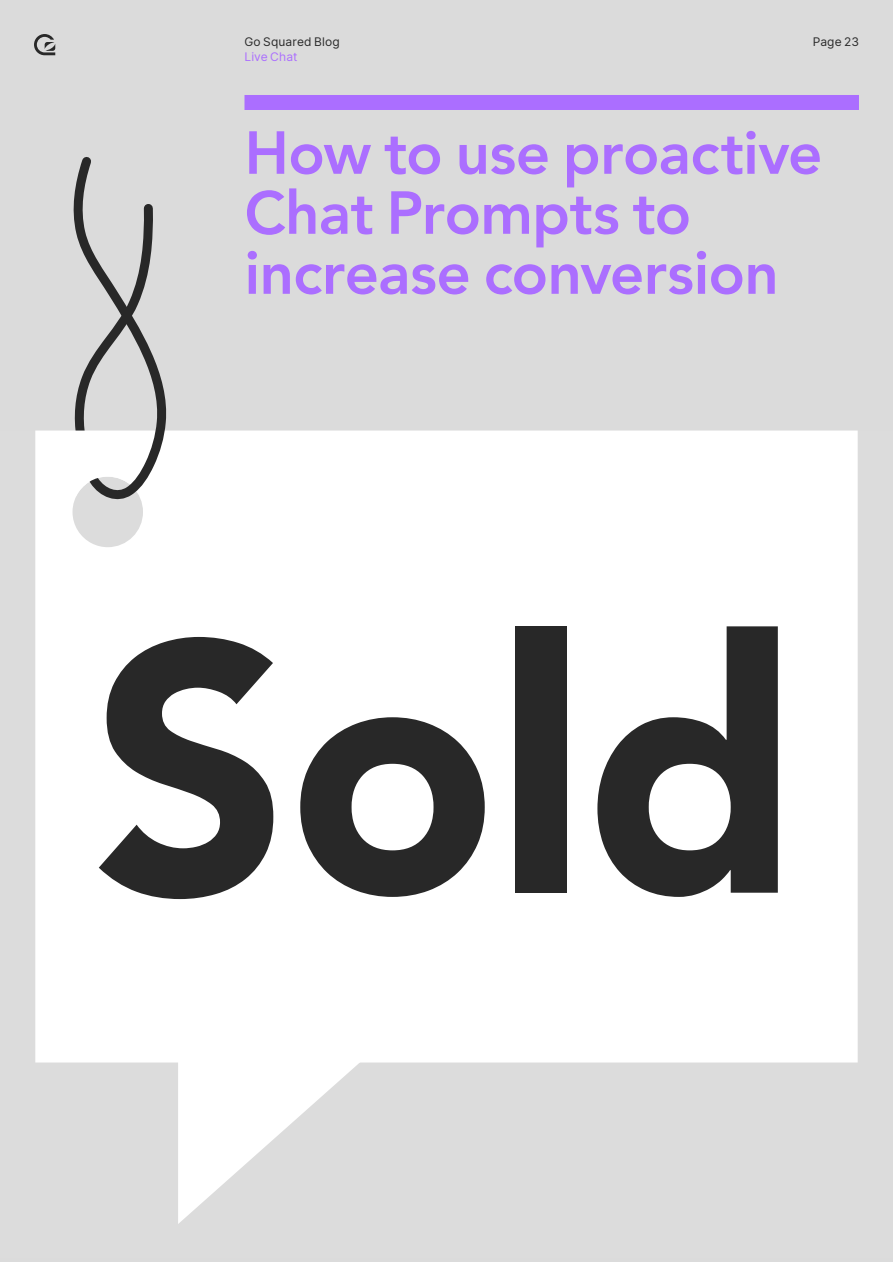
<style>
.page{position:relative;width:893px;height:1263px;background:#fff}
.page>*{position:absolute;margin:0;border:0;box-sizing:border-box;transform-origin:0 0}
.t1{font:900 352.2px "Avenir";color:#282828}
.t2{font:800 60px/60px "Avenir";letter-spacing:-.01em;color:#ab6eff}
.t3{font:12px "Inter";letter-spacing:.015em;color:#292929}
.t4{font:12px "Inter";letter-spacing:.01em;color:#ab6eff}
</style>
<div class="page">
<div style="left:0;top:0;width:893px;height:1262px;background:#dbdbdb"></div>
<div style="left:35px;top:431px;width:823px;height:631px;background:#fff"></div>
<svg style="left:178px;top:971px;width:285px;height:253px;fill:#fff"></svg>
<svg style="left:61px;top:157px;width:107px;height:390px"></svg>
<svg style="left:34px;top:34px;width:21px;height:21px"></svg>
<div style="left:244px;top:95px;width:615px;height:15px;background:#ab6eff"></div>
<p class="t3" style="left:244px;top:33px;width:97px">Go Squared Blog</p>
<p class="t3" style="left:813px;top:33px;width:48px">Page 23</p>
<p class="t4" style="left:244px;top:48px;width:55px">Live Chat</p>
<p class="t2" style="left:244px;top:123px;width:579px">How to use proactive<br>Chat Prompts to increase conversion</p>
<h1 class="t1" style="left:92px;top:468px;width:710px">Sold</h1>
</div>
